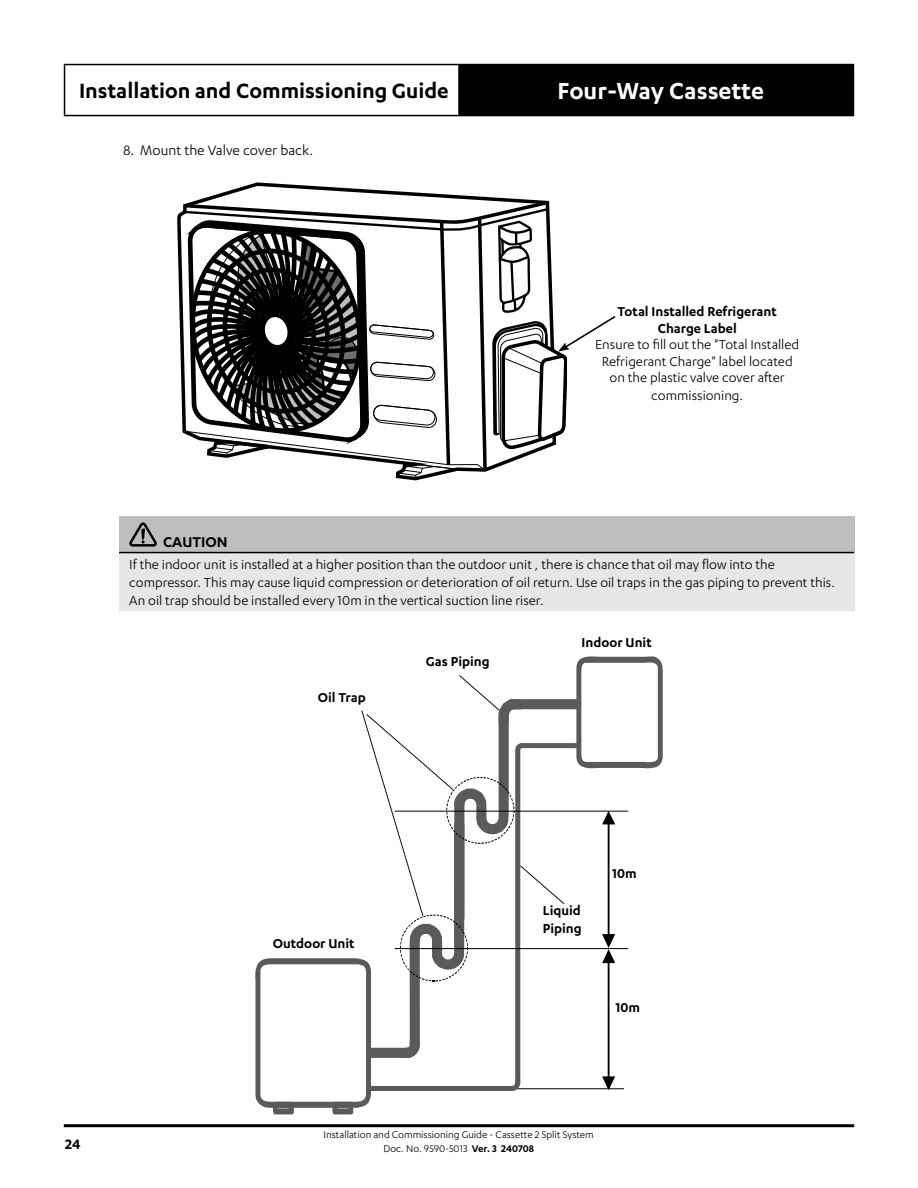
<style>
.page{position:relative;width:918px;height:1188px;background:#fff}
.page>*{position:absolute;margin:0;border:0;box-sizing:border-box;transform-origin:0 0}
.t1{font:600 27px "Karbon";color:#fff}
.t2{font:600 24px "Karbon";color:#000}
.t3{font:600 16.5px "Karbon";color:#000}
.t4{font:15.75px "Karbon";color:#000}
.t5{font:600 15.75px "Karbon";color:#000}
.t6{font:15px/17px "Karbon";color:#000;text-align:center}
.t7{font:600 15px/16.5px "Karbon";color:#000;text-align:center}
.t8{font:11.25px/13.5px "Karbon";color:#000;text-align:center}
.s1{font-weight:600}
</style>
<div class="page">
<hr style="left:64px;top:1124px;width:790px;height:3px;background:#000">
<div style="left:459px;top:65px;width:394px;height:51px;background:#000"></div>
<hr style="left:64px;top:64px;width:395px;height:1px;background:#000">
<hr style="left:64px;top:65px;width:1px;height:50px;background:#000">
<hr style="left:459px;top:64px;width:395px;height:1px;background:#000">
<hr style="left:458px;top:65px;width:2px;height:50px;background:#000">
<hr style="left:853px;top:65px;width:1px;height:50px;background:#000">
<hr style="left:64px;top:115px;width:395px;height:1px;background:#000">
<hr style="left:459px;top:115px;width:395px;height:1px;background:#000">
<svg style="left:177px;top:218px;width:5px;height:191px"></svg>
<svg style="left:182px;top:182px;width:434px;height:298px"></svg>
<div style="left:119px;top:516px;width:735px;height:37px;background:#bcbec0"></div>
<div style="left:119px;top:553px;width:735px;height:58px;background:#e6e7e8"></div>
<hr style="left:119px;top:552px;width:735px;height:1px;background:#000">
<svg style="left:129px;top:522px;width:28px;height:25px"></svg>
<hr style="left:441px;top:1088px;width:182px;height:1px;background:#000">
<svg style="left:602px;top:812px;width:13px;height:278px"></svg>
<div style="left:512px;top:699px;width:64px;height:10px;background:#5a5a5c"></div>
<div style="left:524px;top:743px;width:53px;height:5px;background:#5a5a5c"></div>
<svg style="left:576px;top:656px;width:87px;height:112px"></svg>
<hr style="left:395px;top:811px;width:233px;height:1px;background:#000">
<hr style="left:395px;top:948px;width:233px;height:1px;background:#000">
<svg style="left:255px;top:675px;width:310px;height:439px"></svg>
<h2 class="t2" style="left:79px;top:77px;width:371px">Installation and Commissioning Guide</h2>
<h1 class="t1" style="left:558px;top:76px;width:208px">Four-Way Cassette</h1>
<p class="t4" style="left:123px;top:141px;width:191px">8. Mount the Valve cover back.</p>
<p class="t7" style="left:618px;top:303px;width:161px">Total Installed Refrigerant<br>Charge Label</p>
<p class="t6" style="left:595px;top:336px;width:206px">Ensure to fill out the "Total Installed<br>Refrigerant Charge" label located on the plastic valve cover after commissioning.</p>
<p class="t3" style="left:163px;top:532px;width:66px">CAUTION</p>
<p class="t6" style="left:129px;top:555px;width:707px;line-height:18px;text-align:left">If the indoor unit is installed at a higher position than the outdoor unit , there is chance that oil may flow into the compressor. This may cause liquid compression or deterioration of oil return. Use oil traps in the gas piping to prevent this.<br>An oil trap should be installed every 10m in the vertical suction line riser.</p>
<p class="t5" style="left:65px;top:1135px;width:17px">24</p>
<p class="t7" style="left:318px;top:689px;width:49px">Oil Trap</p>
<p class="t7" style="left:426px;top:653px;width:65px">Gas Piping</p>
<p class="t7" style="left:582px;top:634px;width:72px">Indoor Unit</p>
<p class="t7" style="left:273px;top:935px;width:83px">Outdoor Unit</p>
<p class="t7" style="left:543px;top:901px;width:40px;line-height:18px;text-align:left">Liquid<br>Piping</p>
<p class="t7" style="left:612px;top:865px;width:26px">10m</p>
<p class="t7" style="left:616px;top:999px;width:26px">10m</p>
<p class="t8" style="left:324px;top:1128px;width:272px">Installation and Commissioning Guide - Cassette 2 Split System<br>Doc. No. 9590-5013 <span class="s1">Ver. 3 240708</span></p>
</div>
